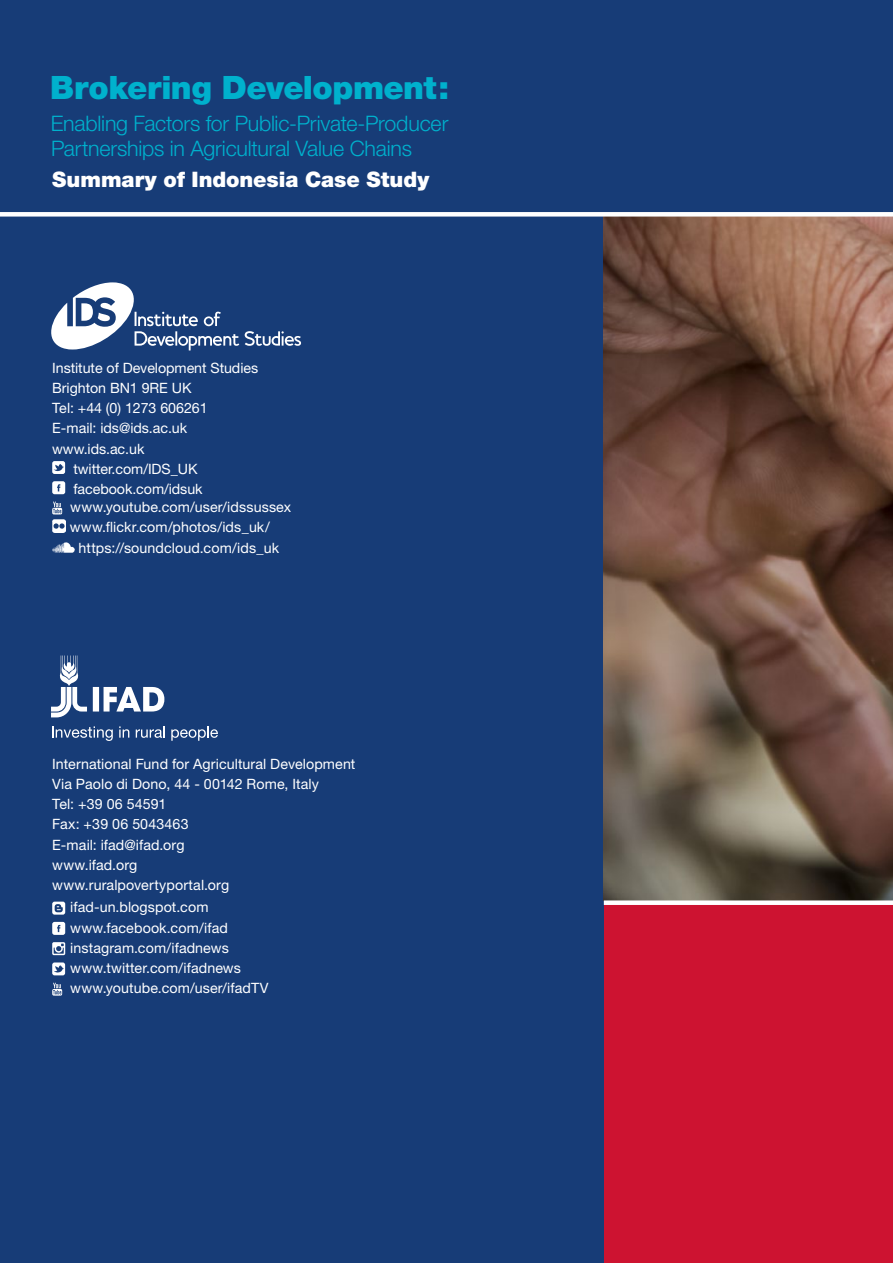
<style>
.page{position:relative;width:893px;height:1263px;background:#fff}
.page>*{position:absolute;margin:0;border:0;box-sizing:border-box;transform-origin:0 0}
.t1{font:900 32.25px "Helvetica Neue";letter-spacing:-.015em;color:#00b1cd}
.t2{font:300 21.3px/25.5px "Helvetica Neue";letter-spacing:-.01em;color:#00b1cd}
.t3{font:900 21.3px "Helvetica Neue";color:#fff}
.t4{font:14.25px/20.2px "Helvetica Neue";letter-spacing:.005em;color:#fff}
</style>
<div class="page">
<div style="left:0;top:0;width:893px;height:902px;background:#173c77"></div>
<div style="left:0;top:903px;width:893px;height:360px;background:#cd1331"></div>
<div style="left:0;top:216px;width:604px;height:1047px;background:#173c77"></div>
<img style="left:604px;top:217px;width:289px;height:683px">
<svg style="left:93px;top:687px;width:71px;height:24px"></svg>
<svg style="left:51px;top:655px;width:36px;height:62px"></svg>
<svg style="left:52px;top:726px;width:61px;height:15px"></svg>
<svg style="left:119px;top:726px;width:10px;height:12px"></svg>
<svg style="left:136px;top:726px;width:29px;height:12px"></svg>
<svg style="left:171px;top:726px;width:47px;height:15px"></svg>
<svg style="left:51px;top:282px;width:188px;height:68px"></svg>
<svg style="left:245px;top:331px;width:56px;height:15px"></svg>
<svg style="left:52px;top:461px;width:13px;height:13px"></svg>
<svg style="left:52px;top:481px;width:13px;height:13px"></svg>
<svg style="left:52px;top:502px;width:10px;height:12px"></svg>
<img style="left:52px;top:519px;width:14px;height:13px">
<img style="left:52px;top:543px;width:23px;height:10px">
<svg style="left:52px;top:902px;width:13px;height:13px"></svg>
<svg style="left:52px;top:922px;width:13px;height:13px"></svg>
<svg style="left:52px;top:942px;width:13px;height:13px"></svg>
<svg style="left:52px;top:962px;width:13px;height:13px"></svg>
<svg style="left:52px;top:983px;width:10px;height:13px"></svg>
<div style="left:604px;top:900px;width:289px;height:5px;background:#fff"></div>
<div style="left:0;top:212px;width:893px;height:5px;background:#fff"></div>
<h1 class="t1" style="left:50px;top:68px;width:400px">Brokering Development:</h1>
<h2 class="t2" style="left:51px;top:110px;width:399px">Enabling Factors for Public-Private-Producer<br>Partnerships in Agricultural Value Chains</h2>
<h2 class="t3" style="left:52px;top:166px;width:379px">Summary of Indonesia Case Study</h2>
<p class="t4" style="left:52px;top:357px;width:207px">Institute of Development Studies</p>
<p class="t4" style="left:52px;top:378px;width:141px">Brighton BN1 9RE UK</p>
<p class="t4" style="left:52px;top:398px;width:157px">Tel: +44 (0) 1273 606261</p>
<p class="t4" style="left:52px;top:418px;width:136px">E-mail: ids@ids.ac.uk</p>
<p class="t4" style="left:52px;top:438px;width:94px">www.ids.ac.uk</p>
<p class="t4" style="left:73px;top:459px;width:126px">twitter.com/IDS_UK</p>
<p class="t4" style="left:73px;top:479px;width:131px">facebook.com/idsuk</p>
<p class="t4" style="left:70px;top:497px;width:223px">www.youtube.com/user/idssussex www.flickr.com/photos/ids_uk/</p>
<p class="t4" style="left:79px;top:537px;width:202px">https://soundcloud.com/ids_uk</p>
<p class="t4" style="left:52px;top:753px;width:305px">International Fund for Agricultural Development<br>Via Paolo di Dono, 44 - 00142 Rome, Italy<br>Tel: +39 06 54591<br>Fax: +39 06 5043463<br>E-mail: ifad@ifad.org<br>www.ifad.org<br>www.ruralpovertyportal.org</p>
<p class="t4" style="left:70px;top:897px;width:200px">ifad-un.blogspot.com www.facebook.com/ifad instagram.com/ifadnews www.twitter.com/ifadnews www.youtube.com/user/ifadTV</p>
</div>
